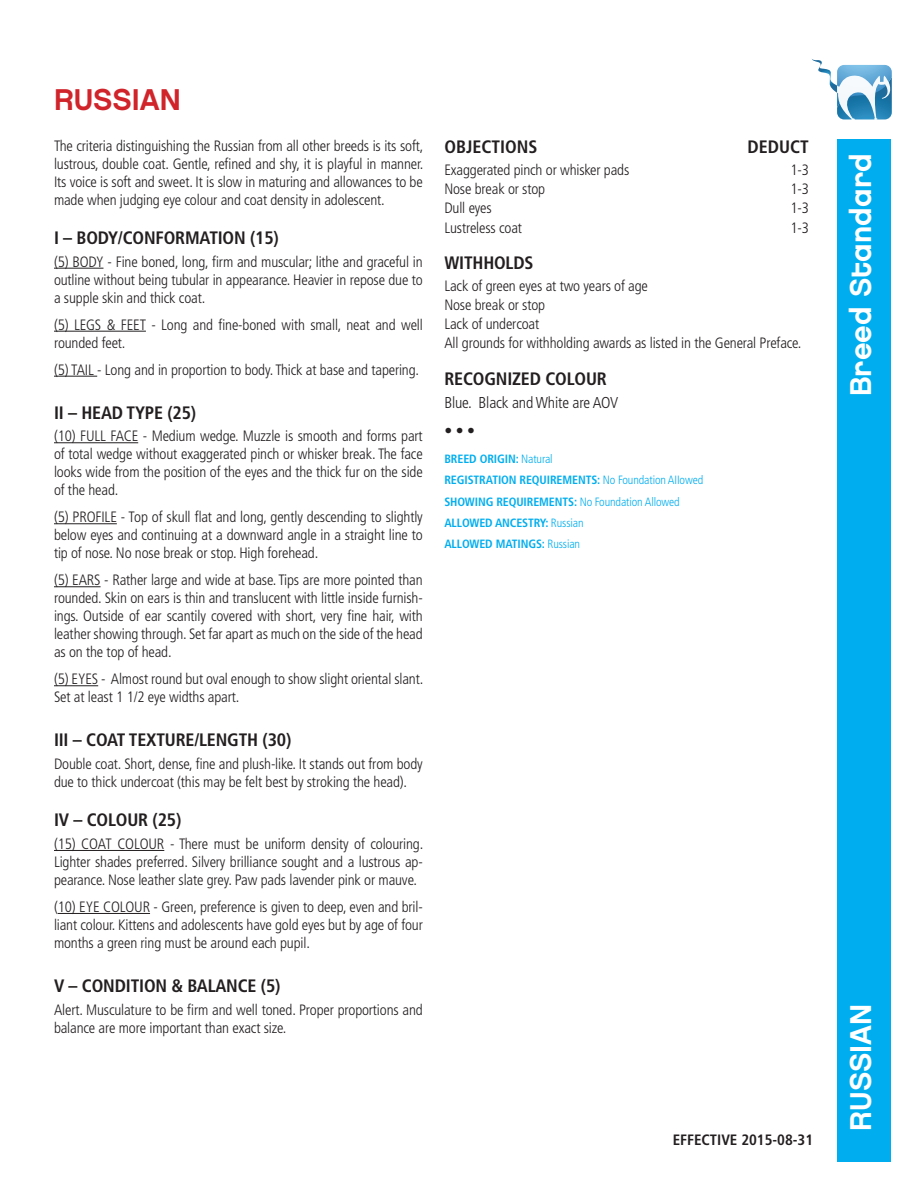
<style>
.page{position:relative;width:918px;height:1188px;background:#fff}
.page>*{position:absolute;margin:0;border:0;box-sizing:border-box;transform-origin:0 0}
.t1{font:30px "Chalet New York Nineteen Eighty";color:#fff}
.t2{font:30px "Chalet New York Nineteen Eighty";color:#d1232a}
.t3{font:700 condensed 18px "Frutiger";letter-spacing:-.01em;color:#231f20}
.t4{font:300 condensed 15.75px "Frutiger";letter-spacing:-.01em;color:#231f20}
.t5{font:300 condensed 15px/18px "Frutiger";letter-spacing:-.01em;color:#231f20;text-align:justify}
.t6{font:700 condensed 15px "Frutiger";color:#231f20}
.t7{font:700 condensed 12px/21.3px "Frutiger";letter-spacing:-.01em;color:#00aeef}
.s1{font-weight:300}
</style>
<div class="page">
<div style="left:837px;top:139px;width:54px;height:1023px;background:#00aeef"></div>
<hr style="left:54px;top:268px;width:49px;height:1px;background:#231f20">
<hr style="left:54px;top:331px;width:92px;height:1px;background:#231f20">
<hr style="left:54px;top:376px;width:43px;height:1px;background:#231f20">
<hr style="left:54px;top:442px;width:84px;height:1px;background:#231f20">
<hr style="left:54px;top:523px;width:63px;height:1px;background:#231f20">
<hr style="left:54px;top:586px;width:47px;height:1px;background:#231f20">
<hr style="left:54px;top:685px;width:44px;height:1px;background:#231f20">
<hr style="left:54px;top:850px;width:110px;height:1px;background:#231f20">
<hr style="left:58px;top:913px;width:92px;height:1px;background:#231f20">
<svg style="left:812px;top:59px;width:80px;height:61px"></svg>
<h1 class="t2" style="left:54px;top:81px;width:128px">RUSSIAN</h1>
<p class="t5" style="left:54px;top:137px;width:371px">The criteria distinguishing the Russian from all other breeds is its soft, lustrous, double coat. Gentle, refined and shy, it is playful in manner.<br>Its voice is soft and sweet. It is slow in maturing and allowances to be made when judging eye colour and coat density in adolescent.</p>
<p class="t3" style="left:54px;top:227px;width:226px">I – BODY/CONFORMATION (15)</p>
<p class="t5" style="left:54px;top:253px;width:370px">(5) BODY - Fine boned, long, firm and muscular; lithe and graceful in outline without being tubular in appearance. Heavier in repose due to a supple skin and thick coat.</p>
<p class="t5" style="left:54px;top:316px;width:370px">(5) LEGS &amp; FEET - Long and fine-boned with small, neat and well rounded feet.</p>
<p class="t5" style="left:54px;top:361px;width:367px">(5) TAIL - Long and in proportion to body. Thick at base and tapering.</p>
<p class="t3" style="left:54px;top:402px;width:144px">II – HEAD TYPE (25)</p>
<p class="t5" style="left:54px;top:427px;width:370px">(10) FULL FACE - Medium wedge. Muzzle is smooth and forms part of total wedge without exaggerated pinch or whisker break. The face looks wide from the position of the eyes and the thick fur on the side of the head.</p>
<p class="t5" style="left:54px;top:508px;width:370px">(5) PROFILE - Top of skull flat and long, gently descending to slightly below eyes and continuing at a downward angle in a straight line to tip of nose. No nose break or stop. High forehead.</p>
<p class="t5" style="left:54px;top:571px;width:370px">(5) EARS - Rather large and wide at base. Tips are more pointed than rounded. Skin on ears is thin and translucent with little inside furnish&shy;ings. Outside of ear scantily covered with short, very fine hair, with leather showing through. Set far apart as much on the side of the head as on the top of head.</p>
<p class="t5" style="left:54px;top:670px;width:371px">(5) EYES - Almost round but oval enough to show slight oriental slant.<br>Set at least 1 1/2 eye widths apart.</p>
<p class="t3" style="left:54px;top:729px;width:239px">III – COAT TEXTURE/LENGTH (30)</p>
<p class="t5" style="left:54px;top:755px;width:370px">Double coat. Short, dense, fine and plush-like. It stands out from body due to thick undercoat (this may be felt best by stroking the head).</p>
<p class="t3" style="left:54px;top:810px;width:129px">IV – COLOUR (25)</p>
<p class="t5" style="left:54px;top:835px;width:371px">(15) COAT COLOUR - There must be uniform density of colouring.<br>Lighter shades preferred. Silvery brilliance sought and a lustrous ap&shy;pearance. Nose leather slate grey. Paw pads lavender pink or mauve.</p>
<p class="t5" style="left:54px;top:898px;width:370px">(10) EYE COLOUR - Green, preference is given to deep, even and bril&shy;liant colour. Kittens and adolescents have gold eyes but by age of four months a green ring must be around each pupil.</p>
<p class="t3" style="left:54px;top:975px;width:228px">V – CONDITION &amp; BALANCE (5)</p>
<p class="t5" style="left:54px;top:1001px;width:370px">Alert. Musculature to be firm and well toned. Proper proportions and balance are more important than exact size.</p>
<p class="t3" style="left:444px;top:136px;width:95px">OBJECTIONS</p>
<p class="t3" style="left:748px;top:136px;width:63px">DEDUCT</p>
<p class="t5" style="left:444px;top:161px;width:186px">Exaggerated pinch or whisker pads</p>
<p class="t5" style="left:790px;top:161px;width:20px">1-3</p>
<p class="t5" style="left:444px;top:180px;width:102px">Nose break or stop</p>
<p class="t5" style="left:790px;top:180px;width:20px">1-3</p>
<p class="t5" style="left:444px;top:200px;width:49px">Dull eyes</p>
<p class="t5" style="left:790px;top:200px;width:20px">1-3</p>
<p class="t5" style="left:444px;top:219px;width:79px">Lustreless coat</p>
<p class="t5" style="left:790px;top:219px;width:20px">1-3</p>
<p class="t3" style="left:444px;top:252px;width:91px">WITHHOLDS</p>
<p class="t5" style="left:444px;top:277px;width:359px;line-height:19px;text-align:left">Lack of green eyes at two years of age<br>Nose break or stop<br>Lack of undercoat<br>All grounds for withholding awards as listed in the General Preface.</p>
<p class="t3" style="left:444px;top:368px;width:164px">RECOGNIZED COLOUR</p>
<p class="t4" style="left:444px;top:394px;width:175px">Blue. Black and White are AOV</p>
<p class="t4" style="left:444px;top:422px;width:32px">• • •</p>
<p class="t7" style="left:444px;top:448px;width:260px">BREED ORIGIN: <span class="s1">Natural<br></span>REGISTRATION REQUIREMENTS: <span class="s1">No Foundation AIIowed </span>SHOWING REQUIREMENTS: <span class="s1">No Foundation Allowed </span>ALLOWED ANCESTRY: <span class="s1">Russian<br></span>ALLOWED MATINGS: <span class="s1">Russian</span></p>
<p class="t6" style="left:673px;top:1131px;width:16px">EFFECTIVE</p>
<p class="t6" style="left:741px;top:1131px;width:73px">2015-08-31</p>
<h1 class="t1" style="left:842px;top:396px;width:245px;rotate:-90deg">Breed Standard</h1>
<h1 class="t1" style="left:842px;top:1131px;width:128px;rotate:-90deg">RUSSIAN</h1>
</div>
